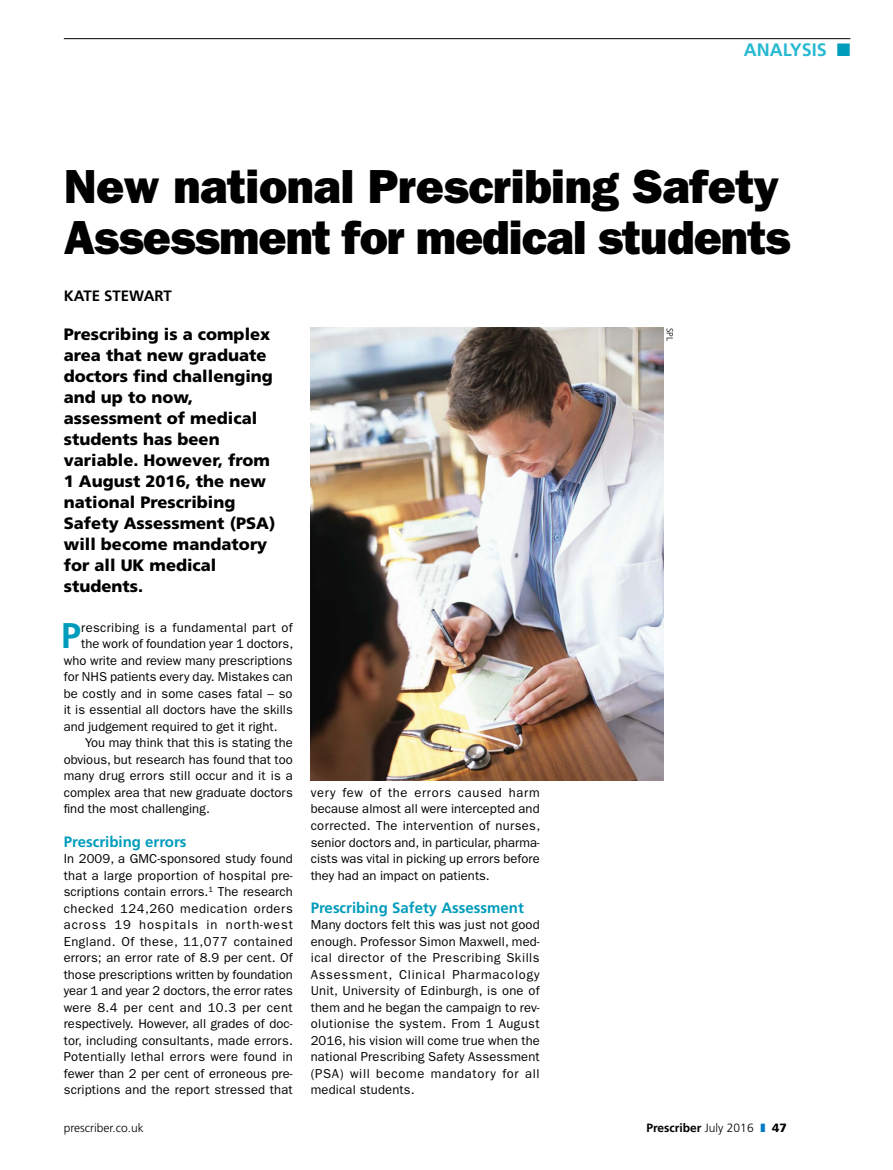
<style>
.page{position:relative;width:893px;height:1170px;background:#fff}
.page>*{position:absolute;margin:0;border:0;box-sizing:border-box;transform-origin:0 0}
.t1{font:48px/51px "ITC Franklin Gothic Std Hvy";letter-spacing:-.02em;color:#000}
.t2{font:700 35.7px "Frutiger LT Std";color:#009cbb}
.t3{font:700 18px "Frutiger LT Std";color:#27b9d1}
.t4{font:900 16.5px/21px "Frutiger LT Std";color:#000}
.t5{font:700 15px "Frutiger LT Std";color:#009cbb}
.t6{font:700 15px "Frutiger LT Std";color:#000}
.t7{font:12.9px/16.5px "ITC Franklin Gothic Std";letter-spacing:.005em;color:#000;text-align:justify}
.t8{font:12.9px "ITC Franklin Gothic Std";letter-spacing:.025em;color:#000}
.t9{font:700 12px "Frutiger LT Std";color:#000}
.t10{font:300 12px "Frutiger LT Std";color:#000}
.t11{font:300 9px "Frutiger LT Std";color:#000}
.s1{color:#009cbb}
.s2{font-weight:300}
.s3{color:#007bc2}
.s4{font-weight:900}
</style>
<div class="page">
<hr style="left:64px;top:38px;width:786px;height:1px;background:#000">
<img style="left:311px;top:327px;width:352px;height:453px">
<h3 class="t3" style="left:744px;top:39px;width:108px">ANALYSIS <span class="s1">■</span></h3>
<h1 class="t1" style="left:64px;top:161px;width:728px">New national Prescribing Safety<br>Assessment for medical students</h1>
<p class="t6" style="left:64px;top:286px;width:110px">KATE STEWART</p>
<p class="t4" style="left:64px;top:323px;width:213px">Prescribing is a complex area that new graduate doctors find challenging and up to now, assessment of medical students has been variable. However, from<br>1 August 2016, the new national Prescribing<br>Safety Assessment (PSA) will become mandatory for all UK medical students.</p>
<p class="t11" style="left:675px;top:327px;width:14px;rotate:90deg">SPL</p>
<h2 class="t2" style="left:61px;top:615px;width:21px">P</h2>
<p class="t8" style="left:81px;top:620px;width:213px">rescribing is a fundamental part of</p>
<p class="t7" style="left:81px;top:635px;width:213px">the work of foundation year 1 doctors,</p>
<p class="t7" style="left:64px;top:652px;width:230px">who write and review many prescriptions</p>
<p class="t7" style="left:64px;top:668px;width:230px">for NHS patients every day. Mistakes can</p>
<p class="t7" style="left:64px;top:685px;width:230px">be costly and in some cases fatal – so</p>
<p class="t7" style="left:64px;top:701px;width:230px">it is essential all doctors have the skills</p>
<p class="t7" style="left:64px;top:718px;width:215px">and judgement required to get it right.</p>
<p class="t7" style="left:85px;top:734px;width:209px">You may think that this is stating the</p>
<p class="t7" style="left:64px;top:751px;width:230px">obvious, but research has found that too</p>
<p class="t7" style="left:64px;top:767px;width:230px">many drug errors still occur and it is a</p>
<p class="t7" style="left:64px;top:784px;width:230px">complex area that new graduate doctors</p>
<p class="t7" style="left:64px;top:800px;width:148px">find the most challenging.</p>
<p class="t5" style="left:64px;top:832px;width:124px">Prescribing errors</p>
<p class="t7" style="left:64px;top:850px;width:231px">In 2009, a GMC-sponsored study found that a large proportion of hospital pre&shy;scriptions contain errors.<sup>1</sup> The research checked 124,260 medication orders across 19 hospitals in north-west England. Of these, 11,077 contained errors; an error rate of 8.9 per cent. Of those prescriptions written by foundation year 1 and year 2 doctors, the error rates were 8.4 per cent and 10.3 per cent respectively. However, all grades of doc&shy;tor, including consultants, made errors.<br>Potentially lethal errors were found in fewer than 2 per cent of erroneous pre&shy;scriptions and the report stressed that</p>
<p class="t7" style="left:311px;top:784px;width:231px">very few of the errors caused harm because almost all were intercepted and corrected. The intervention of nurses, senior doctors and, in particular, pharma&shy;cists was vital in picking up errors before they had an impact on patients.</p>
<p class="t5" style="left:311px;top:898px;width:215px">Prescribing Safety Assessment</p>
<p class="t7" style="left:311px;top:916px;width:231px">Many doctors felt this was just not good enough. Professor Simon Maxwell, med&shy;ical director of the Prescribing Skills Assessment, Clinical Pharmacology Unit, University of Edinburgh, is one of them and he began the campaign to rev&shy;olutionise the system. From 1 August 2016, his vision will come true when the national Prescribing Safety Assessment (PSA) will become mandatory for all medical students.</p>
<p class="t10" style="left:64px;top:1121px;width:82px">prescriber.co.uk</p>
<p class="t9" style="left:646px;top:1120px;width:142px">Prescriber <span class="s2">July 2016</span> <span class="s3">❚</span> <span class="s4">47</span></p>
</div>
